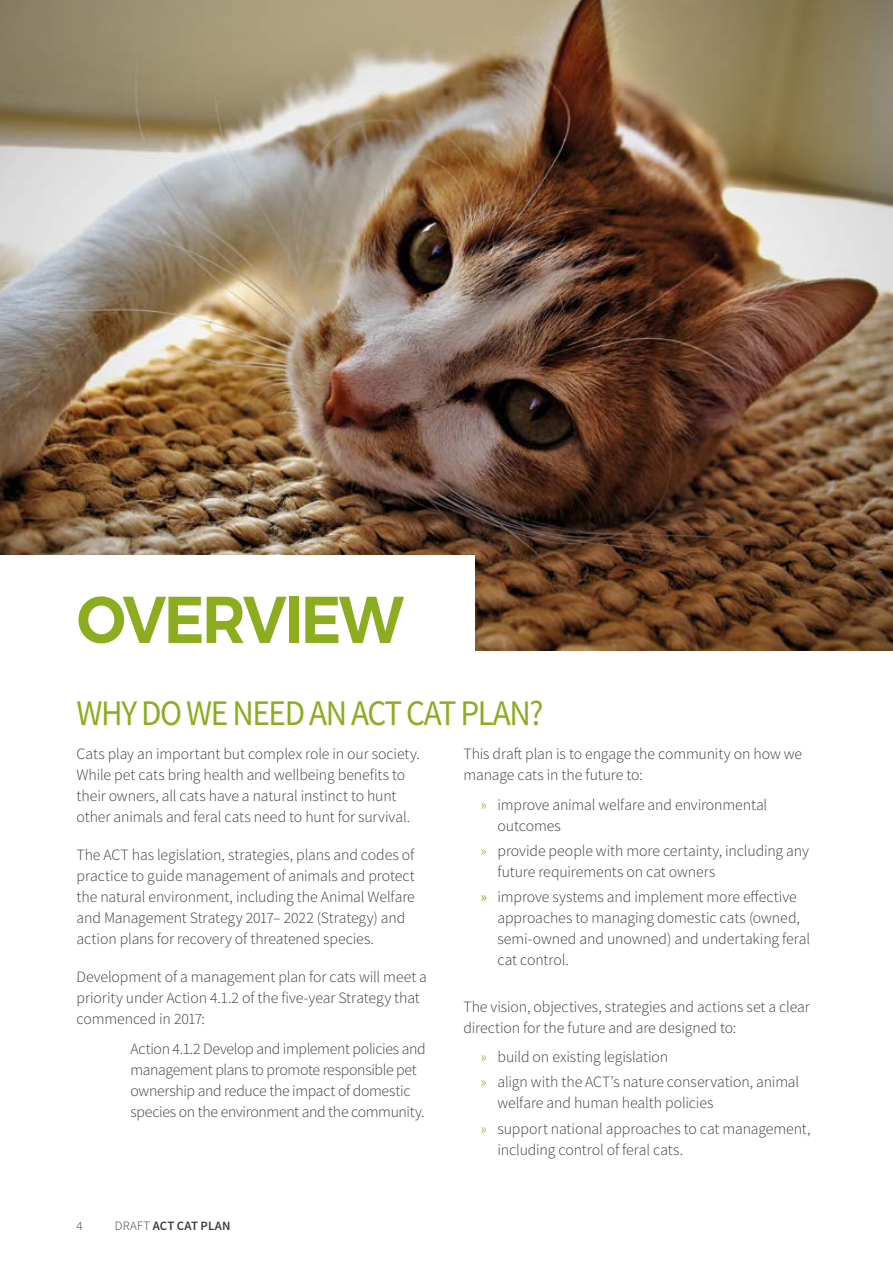
<style>
.page{position:relative;width:893px;height:1263px;background:#fff}
.page>*{position:absolute;margin:0;border:0;box-sizing:border-box;transform-origin:0 0}
.t1{font:600 66px "Montserrat";letter-spacing:-.04em;color:#8bad1f;scale:.92 1}
.t2{font:36px "Source Sans Pro";letter-spacing:-.04em;color:#8bad1f;scale:.92 1}
.body_copy{font:300 15.75px/21px "Source Sans Pro";letter-spacing:-.01em;color:#3c3c3b}
.body_copy_Less_space{font:300 15.75px/21px "Source Sans Pro";letter-spacing:-.005em;color:#3c3c3b}
.t3{font:600 12.75px "Source Sans Pro";letter-spacing:.015em;color:#3c3c3b}
.t4{font:300 12.75px "Source Sans Pro";color:#3c3c3b}
.s1{color:#8bad1f}
.s2{font-weight:400;color:#8bad1f}
.s3{font-weight:300}
</style>
<div class="page">
<img style="left:0;top:0;width:893px;height:651px">
<div style="left:0;top:555px;width:474px;height:115px;background:#fff"></div>
<h2 class="t1" style="left:77px;top:579px;width:357px">OVERVIEW</h2>
<h3 class="t2" style="left:77px;top:690px;width:509px">WHY DO WE NEED AN ACT CAT PLAN?</h3>
<p class="body_copy" style="left:77px;top:743px;width:345px">Cats play an important but complex role in our society.<br>While pet cats bring health and wellbeing benefits to their owners, all cats have a natural instinct to hunt other animals and feral cats need to hunt for survival.</p>
<p class="body_copy" style="left:77px;top:844px;width:340px">The ACT has legislation, strategies, plans and codes of practice to guide management of animals and protect the natural environment, including the Animal Welfare and Management Strategy 2017– 2022 (Strategy) and action plans for recovery of threatened species.</p>
<p class="body_copy_Less_space" style="left:77px;top:966px;width:352px">Development of a management plan for cats will meet a priority under Action 4.1.2 of the five-year Strategy that commenced in 2017:</p>
<p class="body_copy" style="left:131px;top:1038px;width:297px">Action 4.1.2 Develop and implement policies and management plans to promote responsible pet ownership and reduce the impact of domestic species on the environment and the community.</p>
<p class="body_copy_Less_space" style="left:463px;top:743px;width:340px">This draft plan is to engage the community on how we manage cats in the future to:</p>
<p class="body_copy" style="left:497px;top:794px;width:271px;text-indent:-17px"><span class="s1">»</span> improve animal welfare and environmental outcomes</p>
<p class="body_copy" style="left:497px;top:840px;width:313px;text-indent:-17px"><span class="s1">»</span> provide people with more certainty, including any future requirements on cat owners</p>
<p class="body_copy" style="left:497px;top:886px;width:314px;text-indent:-17px"><span class="s2">»</span> improve systems and implement more effective approaches to managing domestic cats (owned, semi-owned and unowned) and undertaking feral cat control.</p>
<p class="body_copy_Less_space" style="left:463px;top:996px;width:348px">The vision, objectives, strategies and actions set a clear direction for the future and are designed to:</p>
<p class="body_copy" style="left:480px;top:1046px;width:189px"><span class="s1">»</span> build on existing legislation</p>
<p class="body_copy" style="left:497px;top:1071px;width:303px;text-indent:-17px"><span class="s1">»</span> align with the ACT’s nature conservation, animal welfare and human health policies</p>
<p class="body_copy" style="left:497px;top:1118px;width:314px;text-indent:-17px"><span class="s1">»</span> support national approaches to cat management, including control of feral cats.</p>
<p class="t4" style="left:77px;top:1217px;width:8px">4</p>
<p class="t3" style="left:115px;top:1217px;width:117px"><span class="s3">DRAFT</span> ACT CAT PLAN</p>
</div>
